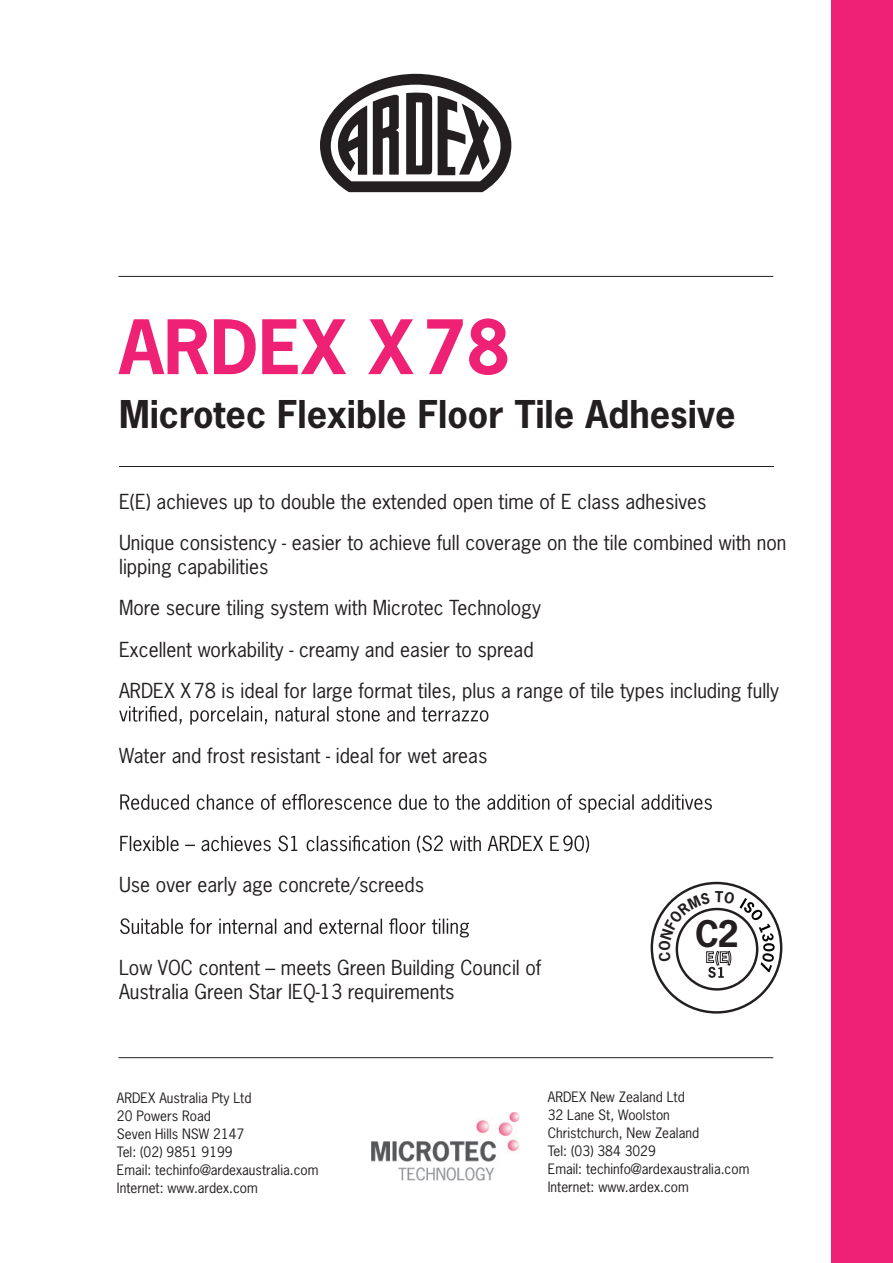
<style>
.page{position:relative;width:893px;height:1263px;background:#fff}
.page>*{position:absolute;margin:0;border:0;box-sizing:border-box;transform-origin:0 0}
.t1{font:700 70.5px "News Gothic Std";color:#ee2174}
.t2{font:700 36px "News Gothic Std";color:#231f20}
.t3{font:700 34.5px "News Gothic Std";color:#231f20}
.t4{font:19.5px/41.4px "News Gothic Std";color:#231f20}
.t5{font:13.5px/18px "News Gothic Std";color:#231f20}
</style>
<div class="page">
<div style="left:831px;top:0;width:62px;height:1263px;background:#ee2174"></div>
<hr style="left:118px;top:276px;width:655px;height:1px;background:#231f20">
<hr style="left:119px;top:466px;width:655px;height:1px;background:#231f20">
<hr style="left:118px;top:1057px;width:655px;height:1px;background:#231f20">
<svg style="left:119px;top:706px;width:369px;height:19px"></svg>
<svg style="left:120px;top:794px;width:592px;height:19px"></svg>
<svg style="left:120px;top:835px;width:469px;height:18px"></svg>
<svg style="left:120px;top:918px;width:349px;height:19px"></svg>
<img style="left:372px;top:1112px;width:147px;height:69px">
<svg style="left:320px;top:74px;width:191px;height:118px"></svg>
<svg style="left:650px;top:881px;width:133px;height:133px"></svg>
<h1 class="t1" style="left:119px;top:301px;width:393px">ARDEX X78</h1>
<h2 class="t2" style="left:119px;top:391px;width:618px">Microtec Flexible Floor Tile Adhesive</h2>
<p class="t4" style="left:119px;top:481px;width:669px">E(E) achieves up to double the extended open time of E class adhesives<br>Unique consistency - easier to achieve full coverage on the tile combined with non</p>
<p class="t4" style="left:119px;top:545px;width:662px">lipping capabilities<br>More secure tiling system with Microtec Technology<br>Excellent workability - creamy and easier to spread<br>ARDEX X78 is ideal for large format tiles, plus a range of tile types including fully</p>
<p class="t4" style="left:119px;top:734px;width:370px">Water and frost resistant - ideal for wet areas</p>
<p class="t4" style="left:119px;top:864px;width:307px">Use over early age concrete/screeds</p>
<p class="t4" style="left:119px;top:956px;width:424px;line-height:23.4px">Low VOC content – meets Green Building Council of<br>Australia Green Star IEQ-13 requirements</p>
<h3 class="t3" style="left:695px;top:911px;width:45px">C2</h3>
<p class="t5" style="left:117px;top:1088px;width:203px">ARDEX Australia Pty Ltd<br>20 Powers Road<br>Seven Hills NSW 2147<br>Tel: (02) 9851 9199<br>Email: techinfo@ardexaustralia.com<br>Internet: www.ardex.com</p>
<p class="t5" style="left:548px;top:1088px;width:203px">ARDEX New Zealand Ltd<br>32 Lane St, Woolston<br>Christchurch, New Zealand<br>Tel: (03) 384 3029<br>Email: techinfo@ardexaustralia.com<br>Internet: www.ardex.com</p>
</div>
